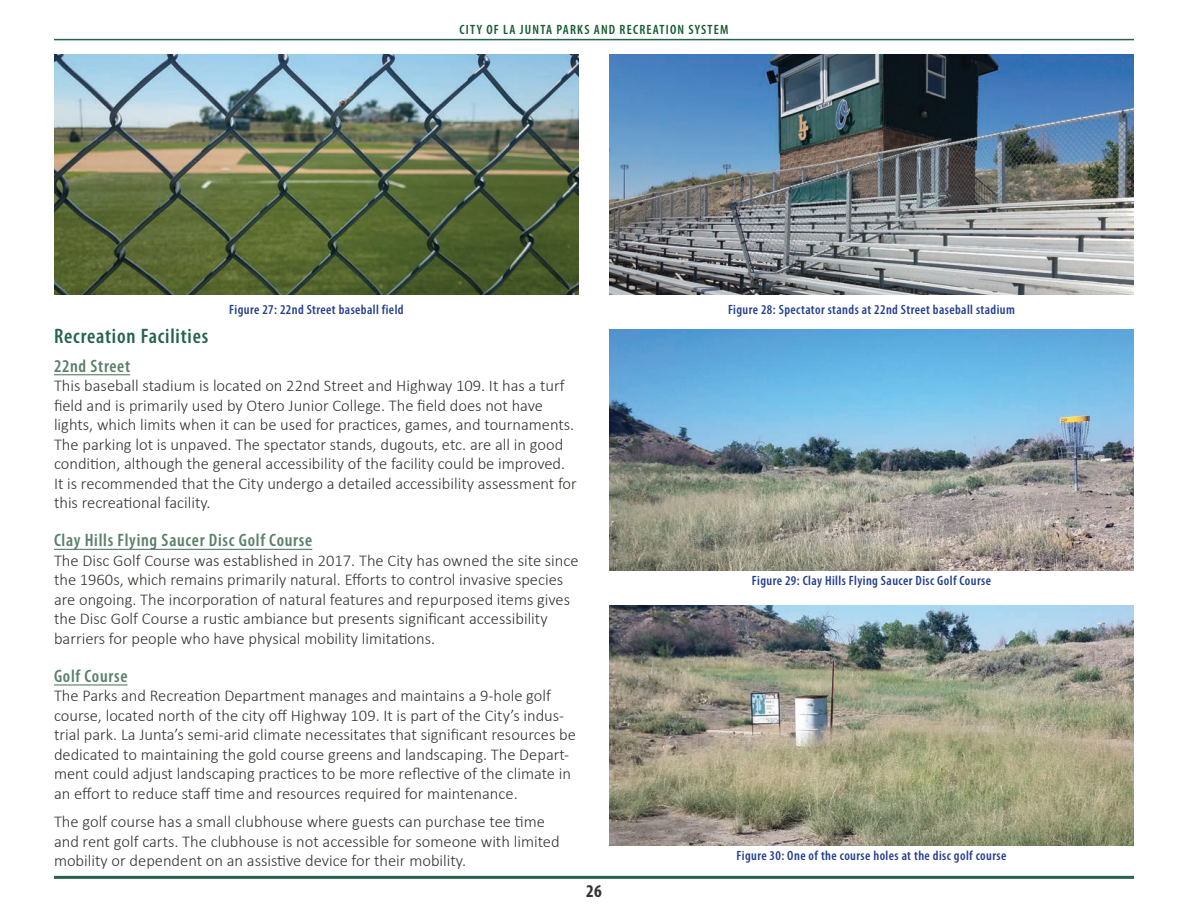
<style>
.page{position:relative;width:1188px;height:918px;background:#fff}
.page>*{position:absolute;margin:0;border:0;box-sizing:border-box;transform-origin:0 0}
.t1{font:600 condensed 21px "Myriad Pro";letter-spacing:.04em;color:#25644a}
.t2{font:600 condensed 18px "Myriad Pro";letter-spacing:.04em;color:#597f6a}
.t3{font:700 condensed 18px "Myriad Pro";color:#343332}
.t4{font:300 16.5px/19.5px "Calibri";color:#343332}
.t5{font:600 condensed 13.5px "Myriad Pro";letter-spacing:.03em;color:#253f8e}
.t6{font:600 condensed 13.5px "Myriad Pro";letter-spacing:.09em;color:#14592d}
</style>
<div class="page">
<hr style="left:54px;top:39px;width:1080px;height:1px;background:#25644a">
<hr style="left:54px;top:876px;width:1080px;height:3px;background:#25644a">
<hr style="left:54px;top:374px;width:76px;height:1px;background:#597f6a">
<hr style="left:54px;top:549px;width:258px;height:1px;background:#597f6a">
<hr style="left:54px;top:684px;width:73px;height:2px;background:#597f6a">
<img style="left:54px;top:54px;width:525px;height:240px">
<img style="left:609px;top:54px;width:525px;height:240px">
<img style="left:609px;top:330px;width:525px;height:240px">
<img style="left:609px;top:606px;width:525px;height:240px">
<p class="t6" style="left:459px;top:21px;width:271px">CITY OF LA JUNTA PARKS AND RECREATION SYSTEM</p>
<p class="t5" style="left:229px;top:301px;width:176px">Figure 27: 22nd Street baseball field</p>
<p class="t5" style="left:728px;top:301px;width:288px">Figure 28: Spectator stands at 22nd Street baseball stadium</p>
<p class="t1" style="left:54px;top:323px;width:156px">Recreation Facilities</p>
<p class="t2" style="left:54px;top:355px;width:78px">22nd Street</p>
<p class="t4" style="left:54px;top:376px;width:524px">This baseball stadium is located on 22nd Street and Highway 109. It has a turf field and is primarily used by Otero Junior College. The field does not have lights, which limits when it can be used for practices, games, and tournaments.<br>The parking lot is unpaved. The spectator stands, dugouts, etc. are all in good condition, although the general accessibility of the facility could be improved.<br>It is recommended that the City undergo a detailed accessibility assessment for this recreational facility.</p>
<p class="t2" style="left:54px;top:529px;width:260px">Clay Hills Flying Saucer Disc Golf Course</p>
<p class="t4" style="left:54px;top:550px;width:526px">The Disc Golf Course was established in 2017. The City has owned the site since the 1960s, which remains primarily natural. Efforts to control invasive species are ongoing. The incorporation of natural features and repurposed items gives the Disc Golf Course a rustic ambiance but presents significant accessibility barriers for people who have physical mobility limitations.</p>
<p class="t2" style="left:54px;top:665px;width:75px">Golf Course</p>
<p class="t4" style="left:54px;top:686px;width:523px">The Parks and Recreation Department manages and maintains a 9-hole golf course, located north of the city off Highway 109. It is part of the City’s indus&shy;trial park. La Junta’s semi-arid climate necessitates that significant resources be dedicated to maintaining the gold course greens and landscaping. The Depart&shy;ment could adjust landscaping practices to be more reflective of the climate in an effort to reduce staff time and resources required for maintenance.</p>
<p class="t4" style="left:54px;top:812px;width:507px">The golf course has a small clubhouse where guests can purchase tee time and rent golf carts. The clubhouse is not accessible for someone with limited mobility or dependent on an assistive device for their mobility.</p>
<p class="t3" style="left:586px;top:879px;width:17px">26</p>
<p class="t5" style="left:752px;top:572px;width:241px">Figure 29: Clay Hills Flying Saucer Disc Golf Course</p>
<p class="t5" style="left:737px;top:848px;width:271px">Figure 30: One of the course holes at the disc golf course</p>
</div>
